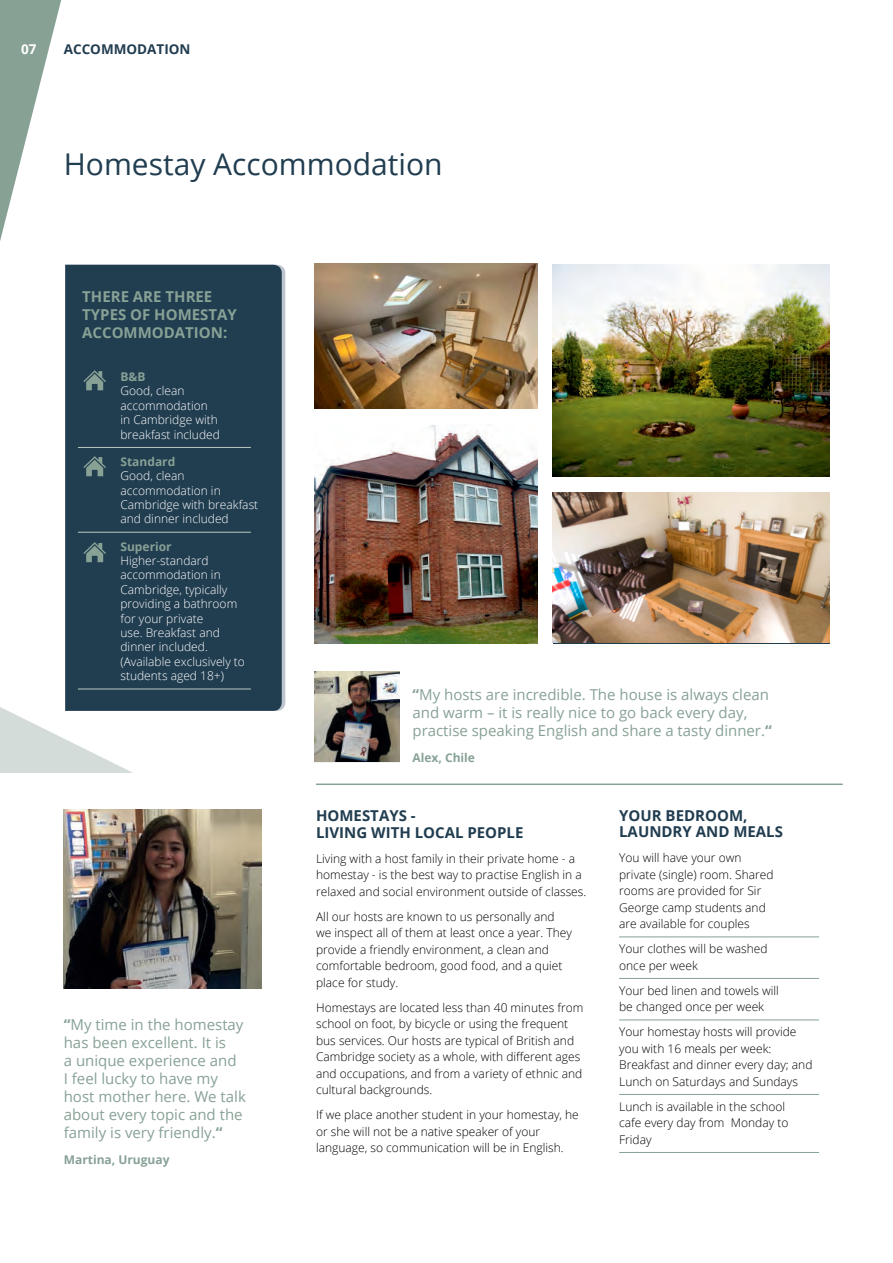
<style>
.page{position:relative;width:893px;height:1263px;background:#fff}
.page>*{position:absolute;margin:0;border:0;box-sizing:border-box;transform-origin:0 0}
.t1{font:30px "Open Sans";color:#213d50}
.t2{font:15px/18px "Open Sans";color:#87a195}
.t3{font:700 15px/17.2px "Open Sans";color:#213d50}
.t4{font:700 15px/18px "Open Sans";color:#87a195}
.t5{font:700 13.5px "Open Sans";color:#213d50}
.t6{font:700 13.5px "Open Sans";color:#fff}
.t7{font:300 12px/16.5px "Open Sans";color:#000}
.t8{font:300 12px/14.4px "Open Sans";color:#fff}
.t9{font:700 12px "Open Sans";color:#87a195}
.s1{font-weight:700}
</style>
<div class="page">
<div style="left:65px;top:265px;width:217px;height:446px;background:#213d50"></div>
<hr style="left:619px;top:936px;width:200px;height:1px;background:#87a195">
<hr style="left:619px;top:978px;width:200px;height:1px;background:#87a195">
<hr style="left:619px;top:1019px;width:200px;height:1px;background:#87a195">
<hr style="left:619px;top:1094px;width:200px;height:1px;background:#87a195">
<hr style="left:619px;top:1152px;width:200px;height:1px;background:#87a195">
<svg style="left:0;top:707px;width:133px;height:66px"></svg>
<hr style="left:78px;top:447px;width:173px;height:1px;background:#bbc9c3">
<hr style="left:78px;top:532px;width:173px;height:1px;background:#bbc9c3">
<hr style="left:78px;top:689px;width:173px;height:1px;background:#bbc9c3">
<img style="left:315px;top:672px;width:85px;height:90px">
<img style="left:64px;top:809px;width:198px;height:179px">
<img style="left:553px;top:264px;width:276px;height:212px">
<img style="left:314px;top:264px;width:224px;height:144px">
<img style="left:315px;top:425px;width:223px;height:218px">
<img style="left:553px;top:493px;width:277px;height:150px">
<hr style="left:316px;top:783px;width:527px;height:2px;background:#87a195">
<svg style="left:83px;top:370px;width:23px;height:20px"></svg>
<svg style="left:83px;top:456px;width:23px;height:20px"></svg>
<svg style="left:83px;top:542px;width:23px;height:20px"></svg>
<svg style="left:0;top:0;width:61px;height:241px"></svg>
<p class="t6" style="left:21px;top:39px;width:17px">07</p>
<p class="t5" style="left:64px;top:39px;width:128px">ACCOMMODATION</p>
<h1 class="t1" style="left:64px;top:144px;width:380px">Homestay Accommodation</h1>
<p class="t4" style="left:82px;top:287px;width:156px">THERE ARE THREE<br>TYPES OF HOMESTAY<br>ACCOMMODATION:</p>
<p class="t9" style="left:120px;top:368px;width:27px">B&amp;B</p>
<p class="t8" style="left:120px;top:383px;width:101px">Good, clean accommodation in Cambridge with breakfast included</p>
<p class="t9" style="left:120px;top:453px;width:56px">Standard</p>
<p class="t8" style="left:120px;top:468px;width:139px">Good, clean accommodation in<br>Cambridge with breakfast and dinner included</p>
<p class="t9" style="left:120px;top:538px;width:53px">Superior</p>
<p class="t8" style="left:120px;top:553px;width:126px">Higher-standard accommodation in<br>Cambridge, typically providing a bathroom for your private<br>use. Breakfast and dinner included. (Available exclusively to students aged 18+)</p>
<p class="t2" style="left:64px;top:1015px;width:184px"><span class="s1">“</span>My time in the homestay has been excellent. It is<br>a unique experience and<br>I feel lucky to have my host mother here. We talk about every topic and the family is very friendly.<span class="s1">“</span></p>
<p class="t9" style="left:64px;top:1151px;width:107px">Martina, Uruguay</p>
<p class="t2" style="left:412px;top:686px;width:361px"><span class="s1">“</span>My hosts are incredible. The house is always clean and warm – it is really nice to go back every day, practise speaking English and share a tasty dinner.<span class="s1">“</span></p>
<p class="t9" style="left:412px;top:749px;width:64px">Alex, Chile</p>
<p class="t3" style="left:316px;top:806px;width:209px">HOMESTAYS -<br>LIVING WITH LOCAL PEOPLE</p>
<p class="t7" style="left:316px;top:850px;width:272px">Living with a host family in their private home - a homestay - is the best way to practise English in a relaxed and social environment outside of classes.</p>
<p class="t7" style="left:316px;top:908px;width:257px">All our hosts are known to us personally and we inspect all of them at least once a year. They provide a friendly environment, a clean and comfortable bedroom, good food, and a quiet place for study.</p>
<p class="t7" style="left:316px;top:999px;width:269px">Homestays are located less than 40 minutes from school on foot, by bicycle or using the frequent bus services. Our hosts are typical of British and Cambridge society as a whole, with different ages and occupations, and from a variety of ethnic and cultural backgrounds.</p>
<p class="t7" style="left:316px;top:1106px;width:264px">If we place another student in your homestay, he or she will not be a native speaker of your language, so communication will be in English.</p>
<p class="t3" style="left:619px;top:806px;width:165px;line-height:16.5px">YOUR BEDROOM,<br>LAUNDRY AND MEALS</p>
<p class="t7" style="left:619px;top:849px;width:156px">You will have your own private (single) room. Shared rooms are provided for Sir<br>George camp students and are available for couples</p>
<p class="t7" style="left:619px;top:940px;width:150px">Your clothes will be washed once per week</p>
<p class="t7" style="left:619px;top:982px;width:161px">Your bed linen and towels will be changed once per week</p>
<p class="t7" style="left:619px;top:1023px;width:195px">Your homestay hosts will provide you with 16 meals per week:<br>Breakfast and dinner every day; and<br>Lunch on Saturdays and Sundays</p>
<p class="t7" style="left:619px;top:1097px;width:171px">Lunch is available in the school cafe every day from Monday to<br>Friday</p>
</div>
